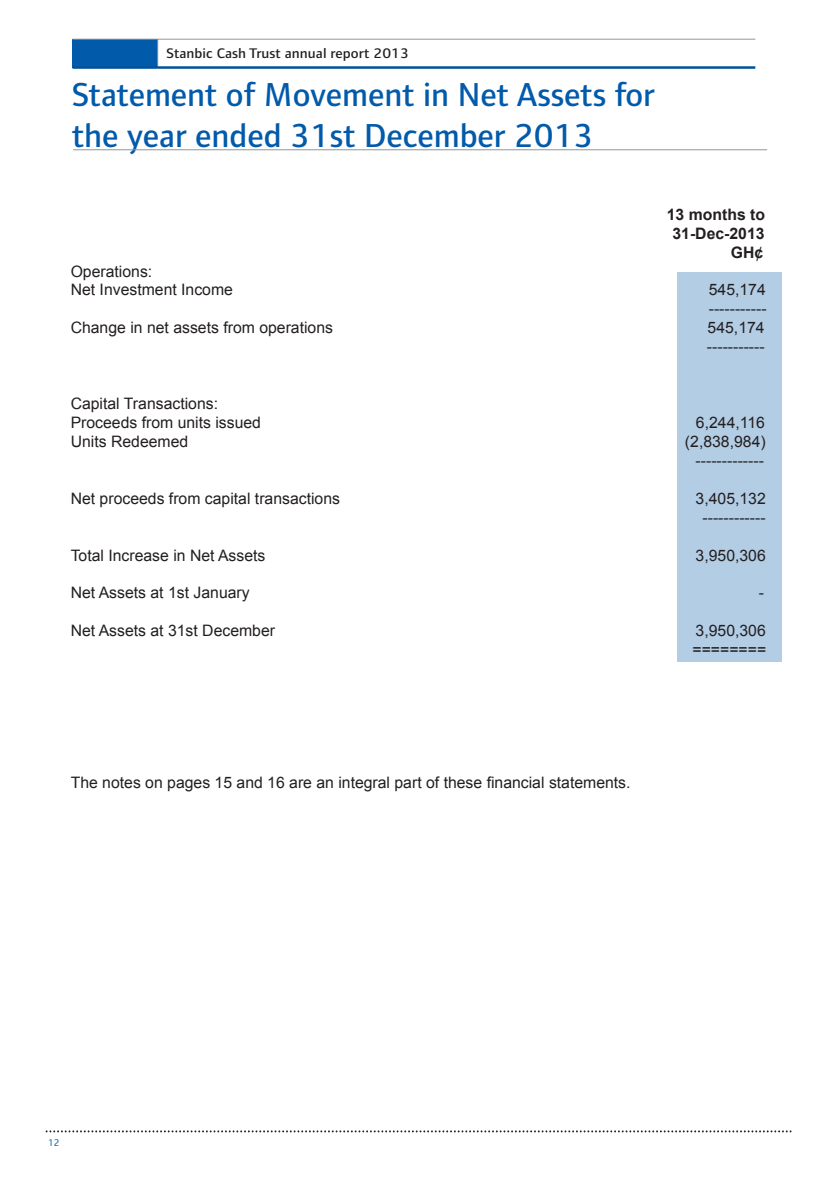
<style>
.page{position:relative;width:840px;height:1191px;background:#fff}
.page>*{position:absolute;margin:0;border:0;box-sizing:border-box;transform-origin:0 0}
.t1{font:500 34.4px "Standard Bank";color:#015aaa}
.t2{font:15.8px/19px "Arial";color:#231f20;text-align:center}
.t3{font:700 15.8px "Arial";color:#231f20}
.t4{font:500 14.4px "Standard Bank";letter-spacing:.005em;color:#231f20;scale:1.06 1}
.t5{font:10px "Standard Bank";color:#015aaa}
</style>
<div class="page">
<div style="left:676px;top:272px;width:104px;height:389px;background:#b3cde5"></div>
<svg style="left:46px;top:1130px;width:745px;height:2px"></svg>
<div style="left:72px;top:39px;width:86px;height:29px;background:#015aaa"></div>
<hr style="left:158px;top:39px;width:597px;height:1px;background:#939598">
<hr style="left:72px;top:39px;width:86px;height:1px;background:#939598">
<svg style="left:157px;top:40px;width:1px;height:26px"></svg>
<hr style="left:72px;top:66px;width:86px;height:3px;background:#01529a">
<hr style="left:158px;top:66px;width:597px;height:3px;background:#01529a">
<hr style="left:73px;top:149px;width:693px;height:1px;background:#939598">
<p class="t4" style="left:166px;top:46px;width:230px">Stanbic Cash Trust annual report 2013</p>
<p class="t1" style="left:72px;top:75px;width:584px">Statement of Movement in Net Assets for</p>
<p class="t1" style="left:72px;top:116px;width:522px">the year ended 31st December 2013</p>
<p class="t3" style="left:666px;top:204px;width:100px">13 months to</p>
<p class="t3" style="left:672px;top:223px;width:94px">31-Dec-2013</p>
<p class="t3" style="left:730px;top:242px;width:34px">GH¢</p>
<p class="t2" style="left:71px;top:262px;width:83px">Operations:</p>
<p class="t2" style="left:71px;top:280px;width:164px">Net Investment Income</p>
<p class="t2" style="left:708px;top:280px;width:58px">545,174</p>
<p class="t2" style="left:708px;top:299px;width:59px">-----------</p>
<p class="t2" style="left:71px;top:318px;width:264px">Change in net assets from operations</p>
<p class="t2" style="left:706px;top:318px;width:59px;text-align:left">545,174 -----------</p>
<p class="t2" style="left:71px;top:394px;width:149px">Capital Transactions:</p>
<p class="t2" style="left:71px;top:413px;width:192px">Proceeds from units issued</p>
<p class="t2" style="left:695px;top:413px;width:70px">6,244,116</p>
<p class="t2" style="left:71px;top:432px;width:119px">Units Redeemed</p>
<p class="t2" style="left:684px;top:432px;width:82px">(2,838,984) -------------</p>
<p class="t2" style="left:71px;top:489px;width:271px">Net proceeds from capital transactions</p>
<p class="t2" style="left:695px;top:489px;width:72px">3,405,132 ------------</p>
<p class="t2" style="left:71px;top:545px;width:196px">Total Increase in Net Assets</p>
<p class="t2" style="left:695px;top:545px;width:72px">3,950,306</p>
<p class="t2" style="left:71px;top:583px;width:180px">Net Assets at 1st January</p>
<p class="t2" style="left:758px;top:583px;width:7px">-</p>
<p class="t2" style="left:71px;top:621px;width:206px">Net Assets at 31st December</p>
<p class="t2" style="left:695px;top:621px;width:72px">3,950,306</p>
<p class="t2" style="left:692px;top:640px;width:75px">========</p>
<p class="t2" style="left:71px;top:773px;width:561px">The notes on pages 15 and 16 are an integral part of these financial statements.</p>
<p class="t5" style="left:48px;top:1137px;width:13px">12</p>
</div>
